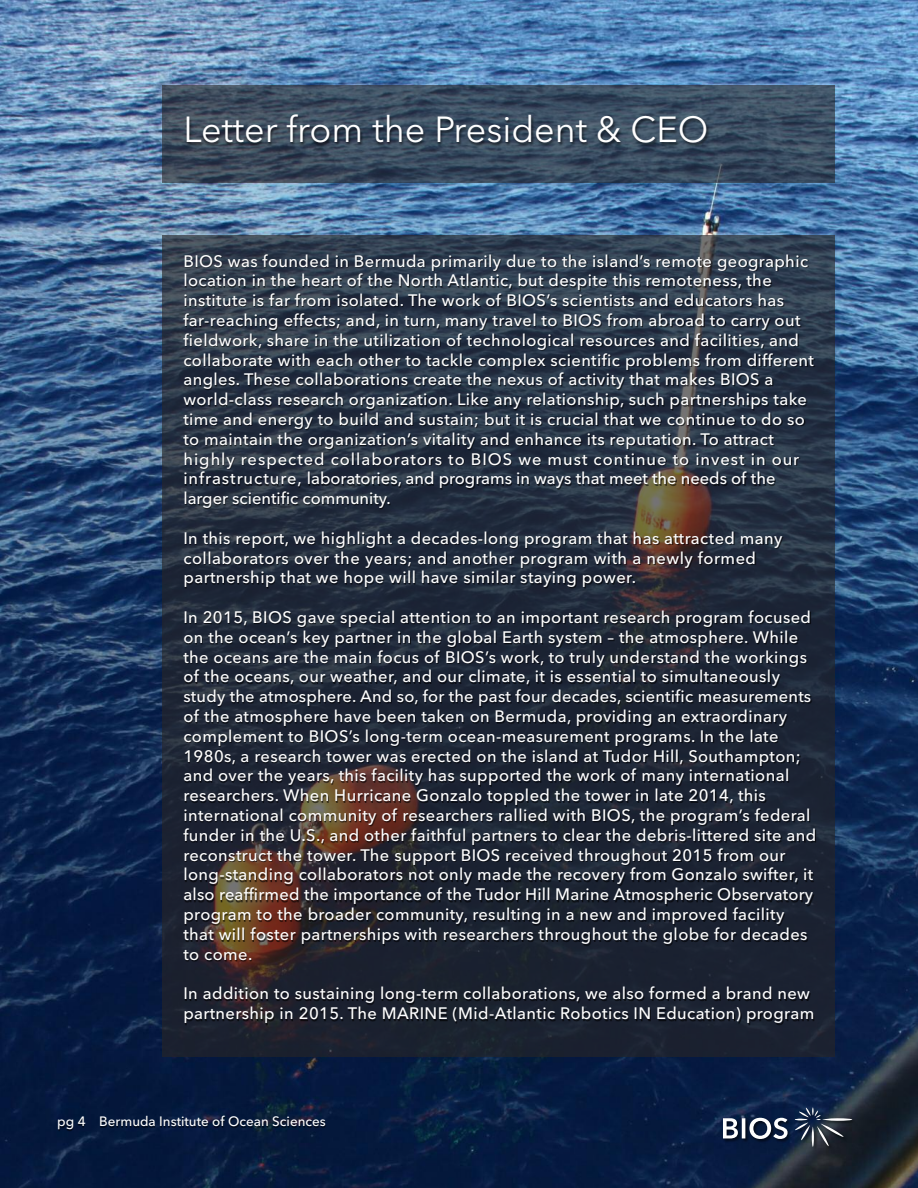
<style>
.page{position:relative;width:918px;height:1188px;background:#fff}
.page>*{position:absolute;margin:0;border:0;box-sizing:border-box;transform-origin:0 0}
.t1{font:36px "Avenir Next LT Pro";color:#fff}
.t2{font:500 16.5px/19.8px "Avenir Next LT Pro";letter-spacing:.025em;color:#fff}
.t3{font:500 13.5px "Avenir Next LT Pro";color:#fff}
</style>
<div class="page">
<img style="left:0;top:0;width:918px;height:1188px">
<div style="left:162px;top:235px;width:673px;height:822px;background:#272526;opacity:.64"></div>
<div style="left:162px;top:85px;width:673px;height:97px;background:#272526;opacity:.6"></div>
<img style="left:175px;top:107px;width:699px;height:99px">
<img style="left:169px;top:248px;width:665px;height:797px">
<img style="left:51px;top:1110px;width:542px;height:41px">
<img style="left:703px;top:1095px;width:167px;height:68px">
<svg style="left:723px;top:1118px;width:65px;height:21px"></svg>
<svg style="left:795px;top:1107px;width:49px;height:39px;background:#374355"></svg>
<hr style="left:822px;top:1118px;width:30px;height:3px;background:#fefefe;border-radius:50%">
<h1 class="t1" style="left:183px;top:117px;width:527px">Letter from the President &amp; CEO</h1>
<p class="t2" style="left:183px;top:253px;width:632px">BIOS was founded in Bermuda primarily due to the island’s remote geographic location in the heart of the North Atlantic, but despite this remoteness, the institute is far from isolated. The work of BIOS’s scientists and educators has far-reaching effects; and, in turn, many travel to BIOS from abroad to carry out fieldwork, share in the utilization of technological resources and facilities, and collaborate with each other to tackle complex scientific problems from different angles. These collaborations create the nexus of activity that makes BIOS a world-class research organization. Like any relationship, such partnerships take time and energy to build and sustain; but it is crucial that we continue to do so to maintain the organization’s vitality and enhance its reputation. To attract highly respected collaborators to BIOS we must continue to invest in our infrastructure, laboratories, and programs in ways that meet the needs of the larger scientific community.</p>
<p class="t2" style="left:183px;top:530px;width:601px">In this report, we highlight a decades-long program that has attracted many collaborators over the years; and another program with a newly formed partnership that we hope will have similar staying power.</p>
<p class="t2" style="left:183px;top:609px;width:635px">In 2015, BIOS gave special attention to an important research program focused on the ocean’s key partner in the global Earth system – the atmosphere. While the oceans are the main focus of BIOS’s work, to truly understand the workings of the oceans, our weather, and our climate, it is essential to simultaneously study the atmosphere. And so, for the past four decades, scientific measurements of the atmosphere have been taken on Bermuda, providing an extraordinary complement to BIOS’s long-term ocean-measurement programs. In the late 1980s, a research tower was erected on the island at Tudor Hill, Southampton; and over the years, this facility has supported the work of many international researchers. When Hurricane Gonzalo toppled the tower in late 2014, this international community of researchers rallied with BIOS, the program’s federal funder in the U.S., and other faithful partners to clear the debris-littered site and reconstruct the tower. The support BIOS received throughout 2015 from our long-standing collaborators not only made the recovery from Gonzalo swifter, it also reaffirmed the importance of the Tudor Hill Marine Atmospheric Observatory program to the broader community, resulting in a new and improved facility that will foster partnerships with researchers throughout the globe for decades to come.</p>
<p class="t2" style="left:183px;top:985px;width:632px">In addition to sustaining long-term collaborations, we also formed a brand new partnership in 2015. The MARINE (Mid-Atlantic Robotics IN Education) program</p>
<p class="t3" style="left:57px;top:1116px;width:270px">pg 4 Bermuda Institute of Ocean Sciences</p>
</div>
